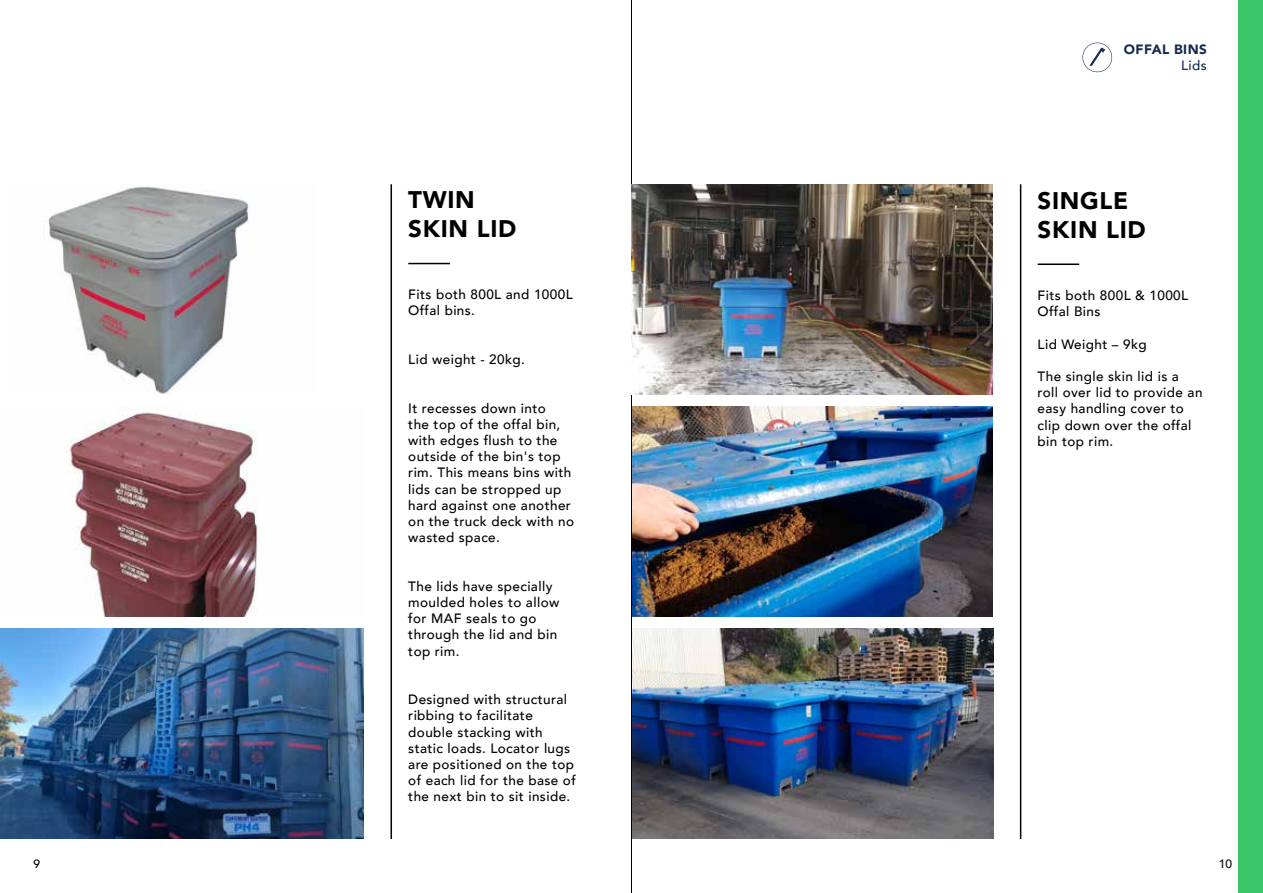
<style>
.page{position:relative;width:1263px;height:893px;background:#fff}
.page>*{position:absolute;margin:0;border:0;box-sizing:border-box;transform-origin:0 0}
.t1{font:900 24px/28.8px "Avenir";letter-spacing:.03em;color:#000}
.t2{font:500 13.5px/16.2px "Avenir";letter-spacing:.03em;color:#000}
.t3{font:900 13.5px "Avenir";letter-spacing:.03em;color:#152b50}
.t4{font:500 13.5px "Avenir";color:#152b50}
.t5{font:500 12px "Avenir";color:#000}
</style>
<div class="page">
<img style="left:45px;top:186px;width:205px;height:208px">
<img style="left:67px;top:412px;width:191px;height:205px">
<img style="left:0;top:629px;width:364px;height:210px">
<hr style="left:408px;top:263px;width:42px;height:1px;background:#000">
<hr style="left:390px;top:184px;width:2px;height:655px;background:#000">
<hr style="left:631px;top:0;width:1px;height:893px;background:#000">
<img style="left:632px;top:184px;width:361px;height:210px">
<img style="left:632px;top:406px;width:361px;height:211px">
<img style="left:632px;top:629px;width:361px;height:210px">
<hr style="left:1038px;top:263px;width:41px;height:2px;background:#000">
<hr style="left:1020px;top:184px;width:1px;height:655px;background:#000">
<div style="left:1238px;top:0;width:25px;height:893px;background:#3cc568"></div>
<svg style="left:1082px;top:43px;width:30px;height:29px"></svg>
<h1 class="t1" style="left:408px;top:185px;width:110px">TWIN<br>SKIN LID</h1>
<p class="t2" style="left:408px;top:286px;width:166px">Fits both 800L and 1000L<br>Offal bins.</p>
<p class="t2" style="left:408px;top:350px;width:118px">Lid weight - 20kg.</p>
<p class="t2" style="left:408px;top:399px;width:167px">It recesses down into<br>the top of the offal bin, with edges flush to the outside of the bin's top rim. This means bins with lids can be stropped up hard against one another on the truck deck with no wasted space.</p>
<p class="t2" style="left:408px;top:577px;width:153px">The lids have specially moulded holes to allow for MAF seals to go through the lid and bin top rim.</p>
<p class="t2" style="left:408px;top:691px;width:169px">Designed with structural ribbing to facilitate double stacking with static loads. Locator lugs are positioned on the top of each lid for the base of the next bin to sit inside.</p>
<p class="t3" style="left:1124px;top:38px;width:84px">OFFAL BINS</p>
<p class="t4" style="left:1181px;top:54px;width:27px">Lids</p>
<h1 class="t1" style="left:1038px;top:186px;width:110px">SINGLE<br>SKIN LID</h1>
<p class="t2" style="left:1038px;top:286px;width:152px">Fits both 800L &amp; 1000L<br>Offal Bins</p>
<p class="t2" style="left:1038px;top:335px;width:111px">Lid Weight – 9kg</p>
<p class="t2" style="left:1038px;top:367px;width:166px">The single skin lid is a roll over lid to provide an easy handling cover to clip down over the offal bin top rim.</p>
<p class="t5" style="left:34px;top:854px;width:8px">9</p>
<p class="t5" style="left:1219px;top:854px;width:15px">10</p>
</div>
